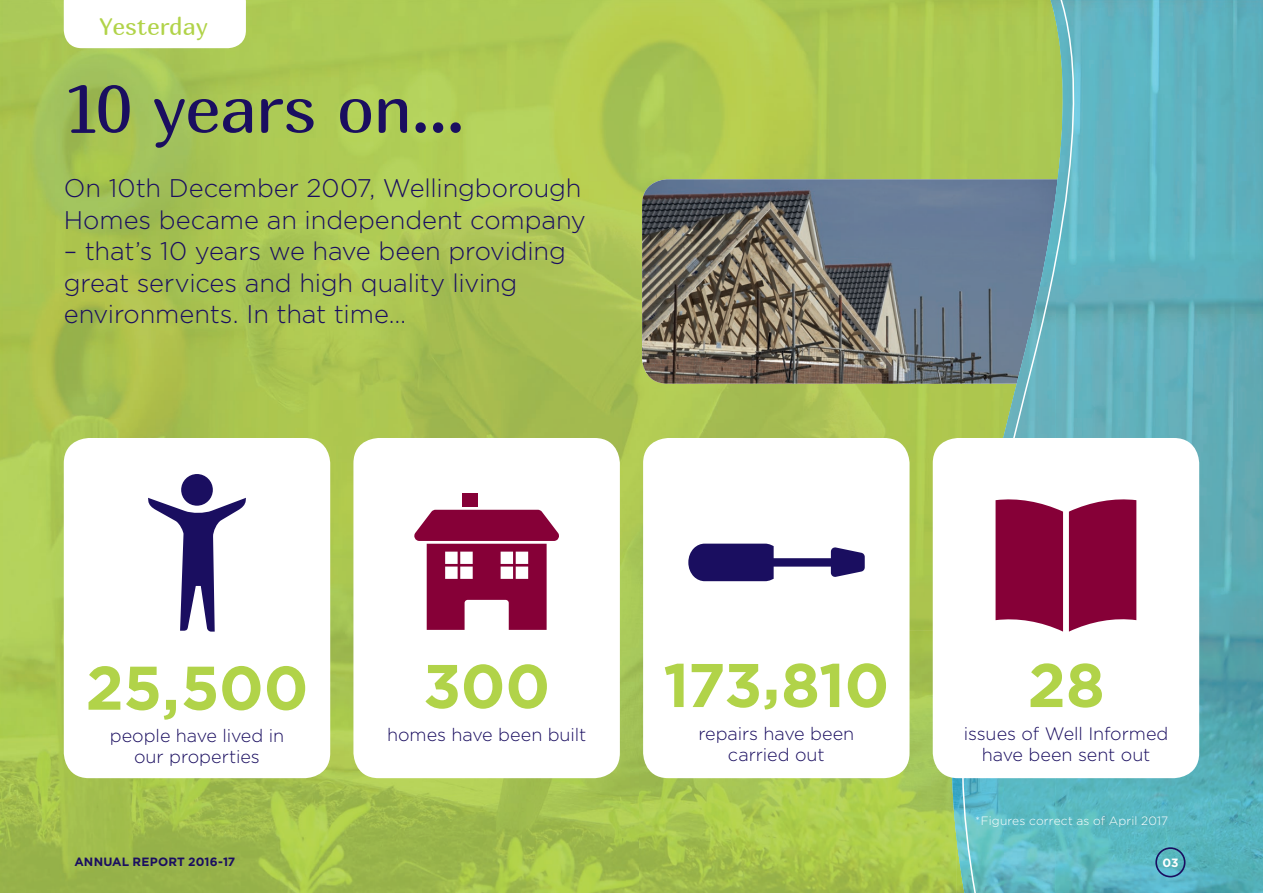
<style>
.page{position:relative;width:1263px;height:893px;background:#fff}
.page>*{position:absolute;margin:0;border:0;box-sizing:border-box;transform-origin:0 0}
.t1{font:67.5px "Marmelad";letter-spacing:-.015em;color:#1a0e60}
.t2{font:700 61.5px "Gotham";letter-spacing:-.01em;color:#b1d349}
.t3{font:300 25.5px/31.5px "Gotham";letter-spacing:-.005em;color:#1a0e60}
.t4{font:24px "Marmelad";color:#b1d349}
.t5{font:300 18px/21px "Gotham";color:#1a0e60;text-align:center}
.t6{font:300 12px "Gotham";letter-spacing:.015em;color:#fff}
.t7{font:700 12px "Gotham";letter-spacing:.01em;color:#1a0e60}
.t8{font:700 12px "Gotham";color:#fff}
</style>
<div class="page">
<img style="left:744px;top:0;width:181px;height:179px">
<img style="left:106px;top:0;width:638px;height:210px">
<img style="left:0;top:0;width:106px;height:630px">
<img style="left:106px;top:210px;width:585px;height:210px">
<img style="left:691px;top:384px;width:234px;height:36px">
<img style="left:106px;top:420px;width:819px;height:210px">
<img style="left:0;top:630px;width:925px;height:53px">
<img style="left:0;top:683px;width:925px;height:210px">
<img style="left:642px;top:179px;width:283px;height:205px">
<svg style="left:64px;top:0;width:182px;height:48px"></svg>
<svg style="left:925px;top:0;width:7px;height:893px;background:#9cb660"></svg>
<svg style="left:932px;top:0;width:331px;height:893px;background:#6bafa8"></svg>
<div style="left:1155px;top:847px;width:30px;height:30px;border:2px solid #1a0e60;border-radius:50%"></div>
<div style="left:64px;top:438px;width:266px;height:340px;background:#fff;border-radius:25px"></div>
<div style="left:353px;top:438px;width:267px;height:340px;background:#fff;border-radius:25px"></div>
<div style="left:643px;top:438px;width:266px;height:340px;background:#fff;border-radius:25px"></div>
<div style="left:933px;top:438px;width:266px;height:340px;background:#fff;border-radius:25px"></div>
<div style="left:462px;top:493px;width:16px;height:14px;background:#860037"></div>
<svg style="left:414px;top:510px;width:145px;height:120px"></svg>
<svg style="left:148px;top:498px;width:98px;height:134px"></svg>
<div style="left:181px;top:474px;width:32px;height:32px;background:#1a0e60;border-radius:50%"></div>
<svg style="left:688px;top:544px;width:177px;height:37px"></svg>
<svg style="left:1069px;top:499px;width:67px;height:133px;background:#91194a"></svg>
<svg style="left:995px;top:499px;width:68px;height:133px;background:#931c4d"></svg>
<p class="t4" style="left:99px;top:12px;width:110px">Yesterday</p>
<h1 class="t1" style="left:64px;top:67px;width:402px">10 years on...</h1>
<p class="t3" style="left:64px;top:172px;width:524px">On 10th December 2007, Wellingborough<br>Homes became an independent company</p>
<p class="t3" style="left:64px;top:235px;width:504px">– that’s 10 years we have been providing great services and high quality living environments. In that time…</p>
<h2 class="t2" style="left:85px;top:647px;width:224px">25,500</h2>
<p class="t5" style="left:110px;top:725px;width:176px">people have lived in our properties</p>
<h2 class="t2" style="left:423px;top:645px;width:129px">300</h2>
<p class="t5" style="left:387px;top:723px;width:201px">homes have been built</p>
<h2 class="t2" style="left:663px;top:644px;width:228px">173,810</h2>
<p class="t5" style="left:698px;top:722px;width:157px">repairs have been carried out</p>
<h2 class="t2" style="left:1027px;top:644px;width:79px">28</h2>
<p class="t5" style="left:964px;top:722px;width:206px">issues of Well Informed have been sent out</p>
<p class="t6" style="left:975px;top:813px;width:194px">*Figures correct as of April 2017</p>
<p class="t7" style="left:74px;top:854px;width:162px">ANNUAL REPORT 2016-17</p>
<p class="t8" style="left:1162px;top:854px;width:18px">03</p>
</div>
